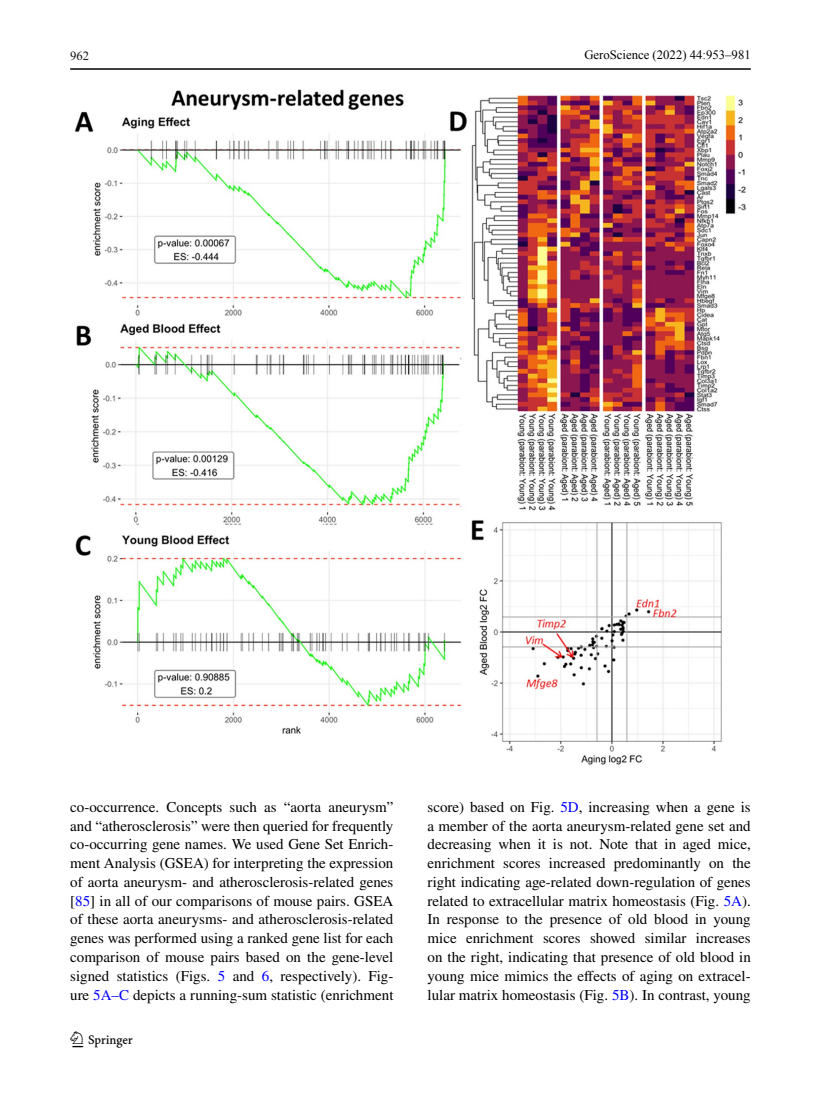
<style>
.page{position:relative;width:821px;height:1106px;background:#fff}
.page>*{position:absolute;margin:0;border:0;box-sizing:border-box;transform-origin:0 0}
.t1{font:22.5px "Springnew Regular 2";color:#000}
.t2{font:15px/18.8px "STIX";color:#000;text-align:justify}
.t3{font:12.75px "Times New Roman";color:#000}
.t4{font:12.75px "Adv TT3713 a 231";color:#131413}
.s1{color:#00f}
</style>
<div class="page">
<hr style="left:70px;top:68px;width:680px;height:2px;background:#000">
<img style="left:74px;top:89px;width:672px;height:676px">
<p class="t4" style="left:70px;top:51px;width:21px">962</p>
<p class="t3" style="left:584px;top:50px;width:168px">GeroScience (2022) 44:953–981</p>
<p class="t2" style="left:70px;top:798px;width:325px">co-occurrence. Concepts such as “aorta aneurysm” and “atherosclerosis” were then queried for frequently co-occurring gene names. We used Gene Set Enrich&shy;ment Analysis (GSEA) for interpreting the expression of aorta aneurysm- and atherosclerosis-related genes [<span class="s1">85</span>] in all of our comparisons of mouse pairs. GSEA of these aorta aneurysms- and atherosclerosis-related genes was performed using a ranked gene list for each comparison of mouse pairs based on the gene-level signed statistics (Figs. <span class="s1">5</span> and <span class="s1">6</span>, respectively). Fig&shy;ure <span class="s1">5A–C</span> depicts a running-sum statistic (enrichment</p>
<p class="t2" style="left:427px;top:798px;width:325px">score) based on Fig. <span class="s1">5D</span>, increasing when a gene is a member of the aorta aneurysm-related gene set and decreasing when it is not. Note that in aged mice, enrichment scores increased predominantly on the right indicating age-related down-regulation of genes related to extracellular matrix homeostasis (Fig. <span class="s1">5A</span>).<br>In response to the presence of old blood in young mice enrichment scores showed similar increases on the right, indicating that presence of old blood in young mice mimics the effects of aging on extracel&shy;lular matrix homeostasis (Fig. <span class="s1">5B</span>). In contrast, young</p>
<h1 class="t1" style="left:72px;top:1031px;width:62px">1 3</h1>
</div>
